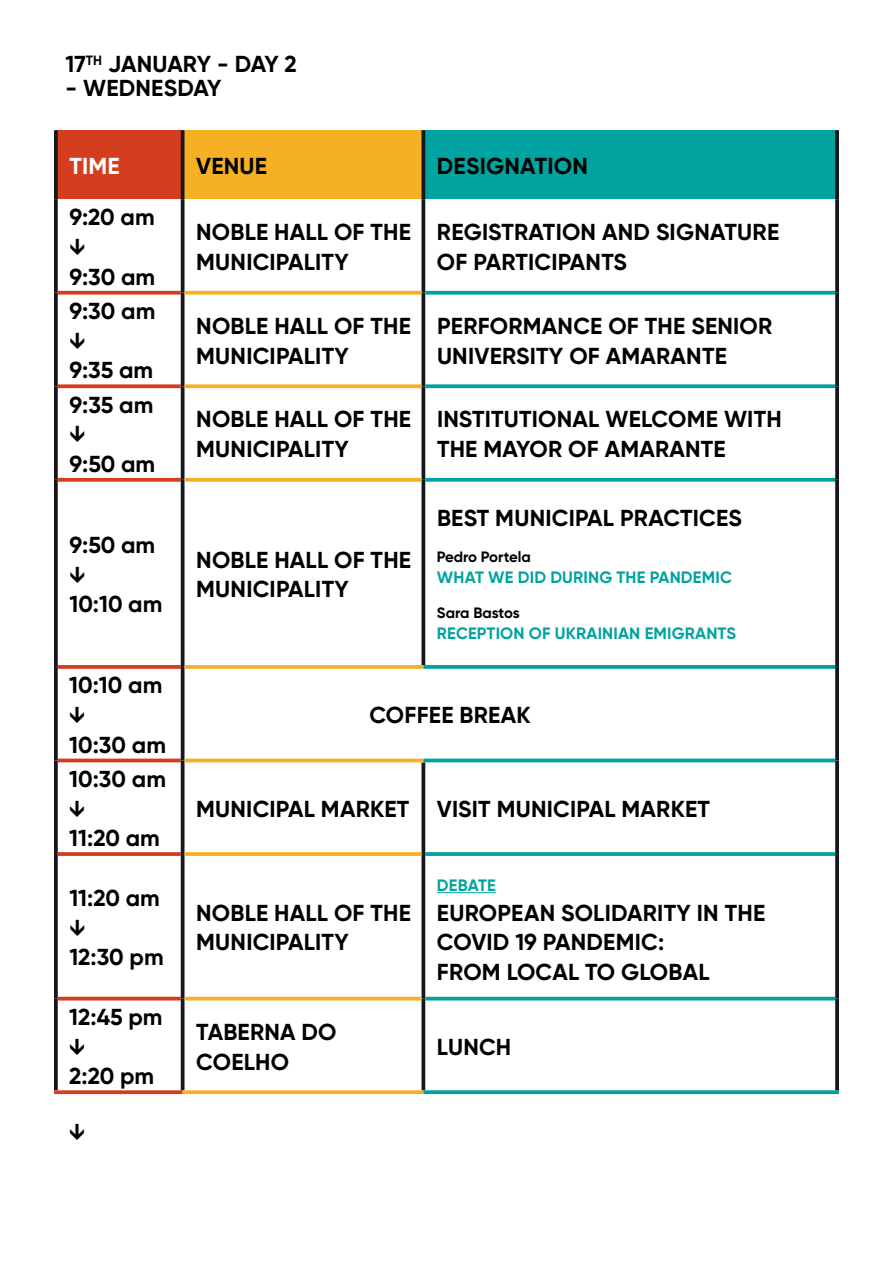
<style>
.page{position:relative;width:893px;height:1263px;background:#fff}
.page>*{position:absolute;margin:0;border:0;box-sizing:border-box;transform-origin:0 0}
.t1{font:700 23.1px/29.7px "Gilroy";letter-spacing:.01em;color:#000}
.t2{font:700 23.1px "Gilroy";letter-spacing:-.01em;color:#000}
.t3{font:700 23.1px "Gilroy";color:#fff}
.t4{font:700 16.5px "Gilroy";letter-spacing:.01em;color:#00a3a0}
.t5{font:700 15px "Gilroy";letter-spacing:-.005em;color:#000}
</style>
<div class="page">
<div style="left:56px;top:130px;width:127px;height:69px;background:#d43e1f"></div>
<div style="left:183px;top:130px;width:240px;height:69px;background:#f6b024"></div>
<div style="left:423px;top:130px;width:414px;height:69px;background:#00a3a0"></div>
<svg style="left:181px;top:130px;width:4px;height:69px"></svg>
<svg style="left:421px;top:130px;width:4px;height:69px"></svg>
<svg style="left:54px;top:130px;width:4px;height:69px"></svg>
<svg style="left:54px;top:199px;width:4px;height:94px"></svg>
<svg style="left:54px;top:293px;width:4px;height:93px"></svg>
<svg style="left:54px;top:386px;width:4px;height:94px"></svg>
<svg style="left:54px;top:480px;width:4px;height:187px"></svg>
<svg style="left:54px;top:667px;width:4px;height:93px"></svg>
<svg style="left:54px;top:760px;width:4px;height:94px"></svg>
<svg style="left:54px;top:854px;width:4px;height:145px"></svg>
<svg style="left:54px;top:999px;width:4px;height:91px"></svg>
<svg style="left:58px;top:291px;width:123px;height:4px"></svg>
<svg style="left:58px;top:384px;width:123px;height:4px"></svg>
<svg style="left:58px;top:478px;width:123px;height:4px"></svg>
<svg style="left:58px;top:665px;width:123px;height:4px"></svg>
<hr style="left:58px;top:759px;width:123px;height:3px;background:#d43e1f">
<svg style="left:58px;top:852px;width:123px;height:4px"></svg>
<hr style="left:58px;top:997px;width:123px;height:3px;background:#d43e1f">
<svg style="left:54px;top:1090px;width:129px;height:4px"></svg>
<svg style="left:181px;top:199px;width:4px;height:94px"></svg>
<svg style="left:181px;top:293px;width:4px;height:93px"></svg>
<svg style="left:181px;top:386px;width:4px;height:94px"></svg>
<svg style="left:181px;top:480px;width:4px;height:187px"></svg>
<svg style="left:181px;top:667px;width:4px;height:93px"></svg>
<svg style="left:181px;top:760px;width:4px;height:94px"></svg>
<svg style="left:181px;top:854px;width:4px;height:145px"></svg>
<svg style="left:181px;top:999px;width:4px;height:91px"></svg>
<svg style="left:835px;top:130px;width:4px;height:69px"></svg>
<svg style="left:421px;top:199px;width:4px;height:94px"></svg>
<svg style="left:421px;top:293px;width:4px;height:93px"></svg>
<svg style="left:421px;top:386px;width:4px;height:94px"></svg>
<svg style="left:421px;top:480px;width:4px;height:185px"></svg>
<svg style="left:421px;top:762px;width:4px;height:92px"></svg>
<svg style="left:421px;top:854px;width:4px;height:145px"></svg>
<svg style="left:421px;top:999px;width:4px;height:91px"></svg>
<svg style="left:185px;top:291px;width:236px;height:4px"></svg>
<svg style="left:185px;top:384px;width:236px;height:4px"></svg>
<svg style="left:185px;top:478px;width:236px;height:4px"></svg>
<svg style="left:185px;top:665px;width:238px;height:4px"></svg>
<hr style="left:185px;top:759px;width:238px;height:3px;background:#f6b024">
<svg style="left:185px;top:852px;width:236px;height:4px"></svg>
<hr style="left:185px;top:997px;width:236px;height:3px;background:#f6b024">
<svg style="left:183px;top:1090px;width:240px;height:4px"></svg>
<svg style="left:425px;top:291px;width:410px;height:4px;background:#19aba9"></svg>
<svg style="left:425px;top:384px;width:410px;height:4px;background:#18aba9"></svg>
<svg style="left:425px;top:478px;width:410px;height:4px;background:#12a9a6"></svg>
<svg style="left:423px;top:665px;width:412px;height:4px;background:#0ea8a4"></svg>
<hr style="left:423px;top:759px;width:412px;height:3px;background:#00a3a0">
<svg style="left:425px;top:852px;width:410px;height:4px;background:#0ea7a4"></svg>
<hr style="left:425px;top:997px;width:410px;height:3px;background:#00a3a0">
<svg style="left:423px;top:1090px;width:416px;height:4px;background:#13a9a6"></svg>
<svg style="left:835px;top:199px;width:4px;height:94px"></svg>
<svg style="left:835px;top:293px;width:4px;height:93px"></svg>
<svg style="left:835px;top:386px;width:4px;height:94px"></svg>
<svg style="left:835px;top:480px;width:4px;height:187px"></svg>
<svg style="left:835px;top:667px;width:4px;height:93px"></svg>
<svg style="left:835px;top:760px;width:4px;height:94px"></svg>
<svg style="left:835px;top:854px;width:4px;height:145px"></svg>
<svg style="left:835px;top:999px;width:4px;height:91px"></svg>
<hr style="left:437px;top:892px;width:59px;height:1px;background:#00a3a0">
<p class="t2" style="left:66px;top:50px;width:233px">17<sup>TH</sup> JANUARY - DAY 2</p>
<p class="t1" style="left:66px;top:72px;width:157px">- WEDNESDAY</p>
<p class="t3" style="left:69px;top:151px;width:52px">TIME</p>
<p class="t1" style="left:196px;top:151px;width:72px">VENUE</p>
<p class="t1" style="left:437px;top:151px;width:152px">DESIGNATION</p>
<p class="t1" style="left:69px;top:202px;width:87px">9:20 am ↓<br>9:30 am</p>
<p class="t1" style="left:196px;top:217px;width:216px">NOBLE HALL OF THE<br>MUNICIPALITY</p>
<p class="t1" style="left:437px;top:217px;width:344px">REGISTRATION AND SIGNATURE<br>OF PARTICIPANTS</p>
<p class="t1" style="left:69px;top:296px;width:87px">9:30 am ↓<br>9:35 am</p>
<p class="t1" style="left:69px;top:389px;width:87px">9:35 am ↓<br>9:50 am</p>
<p class="t1" style="left:69px;top:530px;width:95px">9:50 am ↓<br>10:10 am</p>
<p class="t1" style="left:69px;top:670px;width:98px">10:10 am ↓<br>10:30 am</p>
<p class="t1" style="left:69px;top:764px;width:98px">10:30 am ↓<br>11:20 am</p>
<p class="t1" style="left:69px;top:883px;width:96px">11:20 am ↓<br>12:30 pm</p>
<p class="t1" style="left:69px;top:1002px;width:95px">12:45 pm ↓<br>2:20 pm</p>
<p class="t1" style="left:69px;top:1116px;width:17px">↓</p>
<p class="t1" style="left:196px;top:311px;width:216px">NOBLE HALL OF THE<br>MUNICIPALITY</p>
<p class="t1" style="left:437px;top:311px;width:337px">PERFORMANCE OF THE SENIOR<br>UNIVERSITY OF AMARANTE</p>
<p class="t1" style="left:196px;top:404px;width:216px">NOBLE HALL OF THE<br>MUNICIPALITY</p>
<p class="t1" style="left:437px;top:404px;width:346px">INSTITUTIONAL WELCOME WITH<br>THE MAYOR OF AMARANTE</p>
<p class="t1" style="left:196px;top:545px;width:216px">NOBLE HALL OF THE<br>MUNICIPALITY</p>
<p class="t1" style="left:437px;top:503px;width:306px">BEST MUNICIPAL PRACTICES</p>
<p class="t5" style="left:437px;top:547px;width:96px">Pedro Portela</p>
<p class="t4" style="left:437px;top:566px;width:297px">WHAT WE DID DURING THE PANDEMIC</p>
<p class="t5" style="left:437px;top:604px;width:84px">Sara Bastos</p>
<p class="t4" style="left:437px;top:623px;width:301px">RECEPTION OF UKRAINIAN EMIGRANTS</p>
<p class="t1" style="left:369px;top:700px;width:163px">COFFEE BREAK</p>
<p class="t1" style="left:196px;top:793px;width:515px">MUNICIPAL MARKET VISIT MUNICIPAL MARKET</p>
<p class="t1" style="left:196px;top:898px;width:216px">NOBLE HALL OF THE<br>MUNICIPALITY</p>
<p class="t1" style="left:196px;top:1017px;width:142px">TABERNA DO<br>COELHO</p>
<p class="t4" style="left:437px;top:875px;width:61px">DEBATE</p>
<p class="t1" style="left:437px;top:898px;width:330px">EUROPEAN SOLIDARITY IN THE<br>COVID 19 PANDEMIC:<br>FROM LOCAL TO GLOBAL</p>
<p class="t1" style="left:437px;top:1031px;width:76px">LUNCH</p>
</div>
